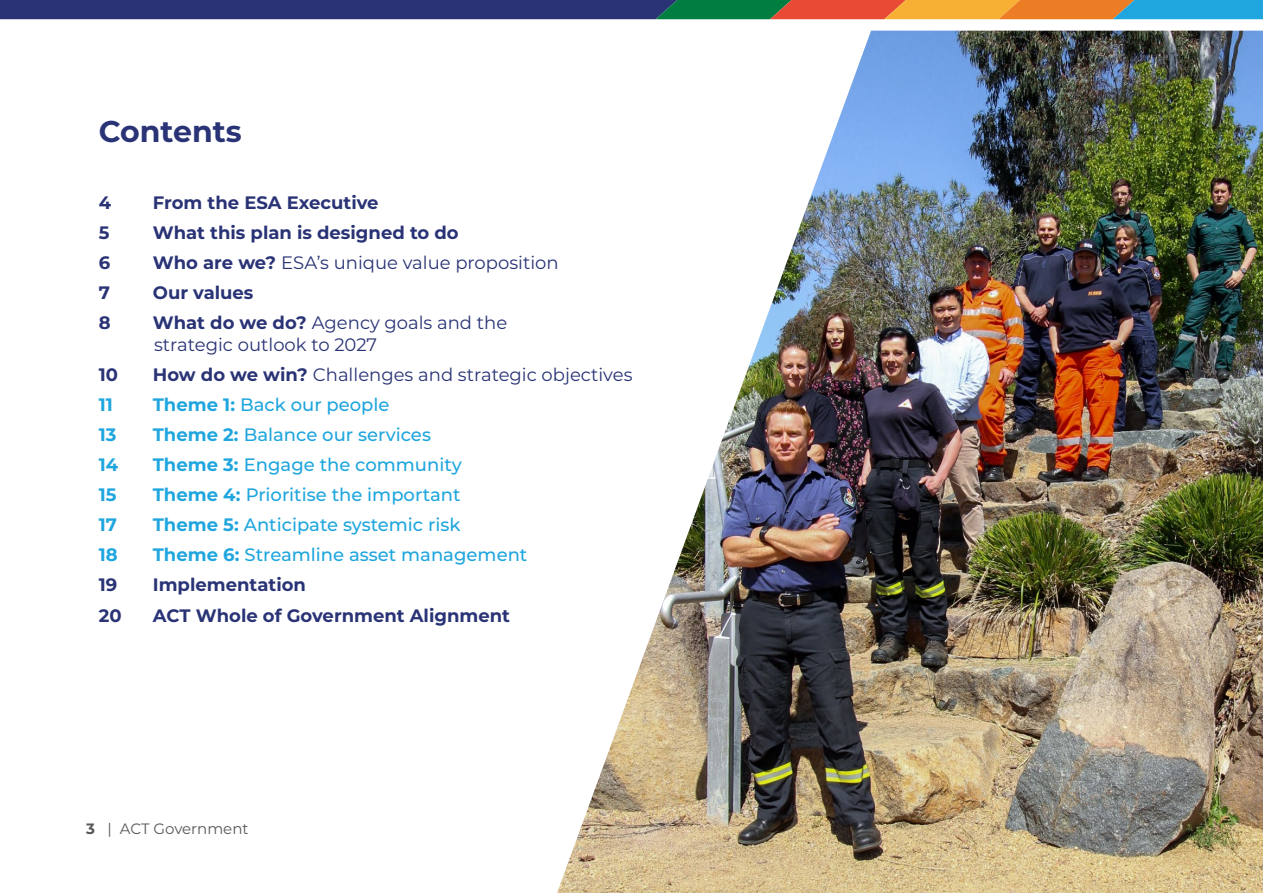
<style>
.page{position:relative;width:1263px;height:893px;background:#fff}
.page>*{position:absolute;margin:0;border:0;box-sizing:border-box;transform-origin:0 0}
.Pre-Header{font:700 30px "Montserrat";color:#293375}
.Subheading{font:500 18px "Montserrat";color:#1fa6de}
.Subheading-2{font:18px "Montserrat";color:#293375}
.Subheading-3{font:700 18px "Montserrat";color:#293375}
.Subheading-4{font:700 18px "Montserrat";color:#1fa6de}
.t1{font:15px "Montserrat";color:#58595b}
.s1{font-weight:700}
</style>
<div class="page">
<svg style="left:0;top:0;width:1263px;height:19px;background:#595a68"></svg>
<img style="left:557px;top:31px;width:706px;height:862px">
<p class="Pre-Header" style="left:99px;top:110px;width:144px">Contents</p>
<p class="Subheading-3" style="left:99px;top:189px;width:14px">4</p>
<p class="Subheading-3" style="left:153px;top:189px;width:227px">From the ESA Executive</p>
<p class="Subheading-3" style="left:99px;top:219px;width:12px">5</p>
<p class="Subheading-3" style="left:153px;top:219px;width:307px">What this plan is designed to do</p>
<p class="Subheading-3" style="left:99px;top:249px;width:13px">6</p>
<p class="Subheading-2" style="left:153px;top:250px;width:407px"><span class="s1">Who are we?</span> ESA’s unique value proposition</p>
<p class="Subheading-3" style="left:99px;top:279px;width:13px">7</p>
<p class="Subheading-3" style="left:153px;top:279px;width:102px">Our values</p>
<p class="Subheading-3" style="left:99px;top:310px;width:13px">8</p>
<p class="Subheading-2" style="left:153px;top:310px;width:356px"><span class="s1">What do we do?</span> Agency goals and the</p>
<p class="Subheading-2" style="left:154px;top:332px;width:225px">strategic outlook to 2027</p>
<p class="Subheading-3" style="left:99px;top:361px;width:21px">10</p>
<p class="Subheading-2" style="left:153px;top:362px;width:481px"><span class="s1">How do we win?</span> Challenges and strategic objectives</p>
<p class="Subheading-4" style="left:99px;top:391px;width:16px">11</p>
<p class="Subheading" style="left:153px;top:392px;width:238px"><span class="s1">Theme 1:</span> Back our people</p>
<p class="Subheading-4" style="left:99px;top:421px;width:19px">13</p>
<p class="Subheading" style="left:153px;top:422px;width:280px"><span class="s1">Theme 2:</span> Balance our services</p>
<p class="Subheading-4" style="left:99px;top:452px;width:21px">14</p>
<p class="Subheading" style="left:153px;top:452px;width:310px"><span class="s1">Theme 3:</span> Engage the community</p>
<p class="Subheading-4" style="left:99px;top:482px;width:19px">15</p>
<p class="Subheading" style="left:153px;top:482px;width:309px"><span class="s1">Theme 4:</span> Prioritise the important</p>
<p class="Subheading-4" style="left:99px;top:512px;width:20px">17</p>
<p class="Subheading" style="left:153px;top:512px;width:309px"><span class="s1">Theme 5:</span> Anticipate systemic risk</p>
<p class="Subheading-4" style="left:99px;top:542px;width:20px">18</p>
<p class="Subheading" style="left:153px;top:542px;width:376px"><span class="s1">Theme 6:</span> Streamline asset management</p>
<p class="Subheading-3" style="left:99px;top:572px;width:20px">19</p>
<p class="Subheading-3" style="left:153px;top:572px;width:155px">Implementation</p>
<p class="Subheading-3" style="left:99px;top:602px;width:24px">20</p>
<p class="Subheading-3" style="left:153px;top:602px;width:359px">ACT Whole of Government Alignment</p>
<p class="t1" style="left:86px;top:818px;width:164px"><span class="s1">3</span> | ACT Government</p>
</div>
